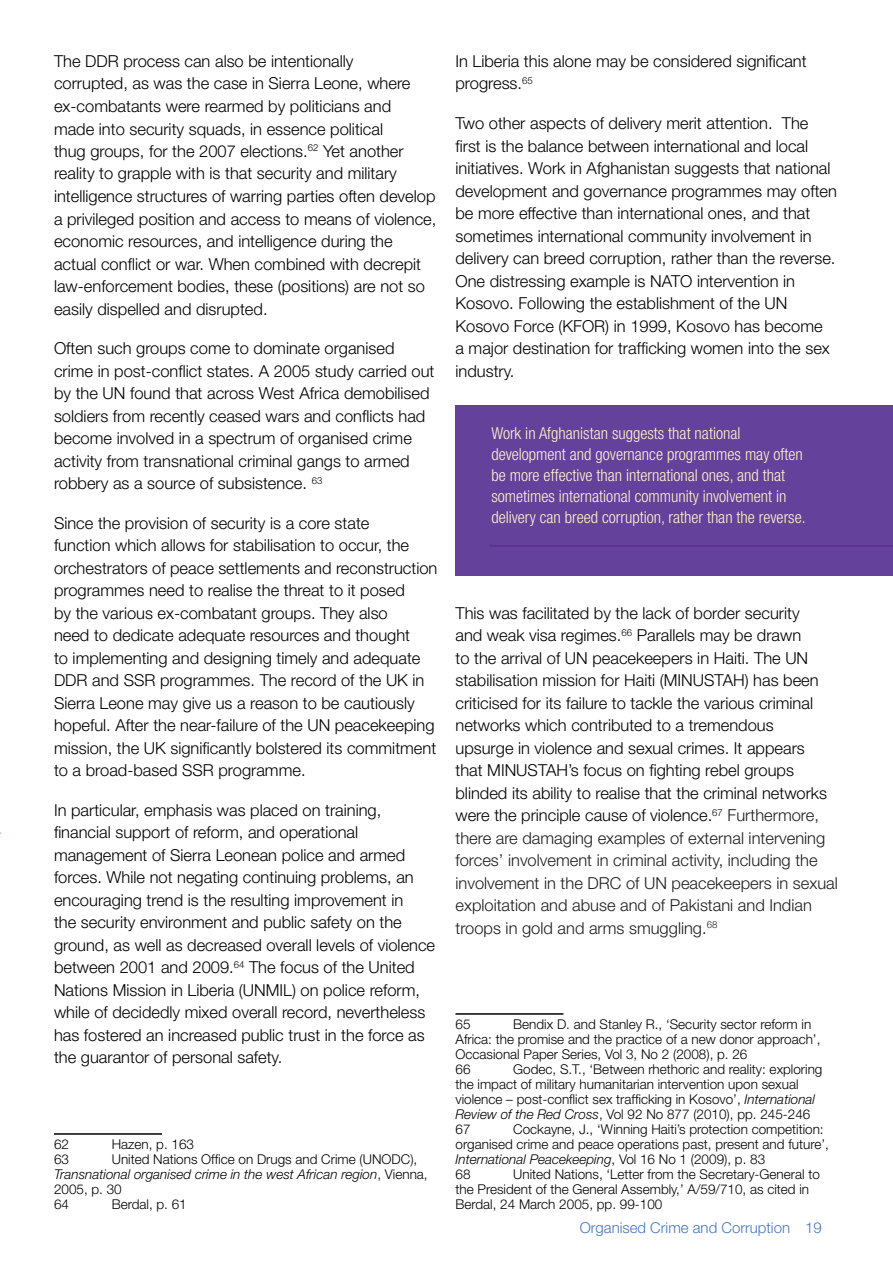
<style>
.page{position:relative;width:893px;height:1263px;background:#fff}
.page>*{position:absolute;margin:0;border:0;box-sizing:border-box;transform-origin:0 0}
.t1{font:300 16.5px/22.5px "Helvetica Neue";color:#000}
.t2{font:300 condensed 16.5px/21px "Helvetica Neue";color:#fff3cb}
.t3{font:300 15px "Helvetica Neue";color:#4677b9}
.t4{font:300 13.5px/15px "Helvetica Neue";color:#000}
.s1{font-style:italic}
.s2{color:#1f1f1f}
</style>
<div class="page">
<hr style="left:54px;top:1133px;width:108px;height:2px;background:#000">
<hr style="left:455px;top:1013px;width:108px;height:2px;background:#000">
<div style="left:455px;top:405px;width:438px;height:171px;background:#64419a"></div>
<hr style="left:489px;top:545px;width:404px;height:2px;background:#582f92">
<p class="t1" style="left:54px;top:50px;width:384px">The DDR process can also be intentionally<br>corrupted, as was the case in Sierra Leone, where ex-combatants were rearmed by politicians and<br>made into security squads, in essence political<br>thug groups, for the 2007 elections.<sup>62</sup> Yet another reality to grapple with is that security and military intelligence structures of warring parties often develop a privileged position and access to means of violence, economic resources, and intelligence during the actual conflict or war. When combined with decrepit law-enforcement bodies, these (positions) are not so easily dispelled and disrupted.</p>
<p class="t1" style="left:54px;top:337px;width:382px">Often such groups come to dominate organised crime in post-conflict states. A 2005 study carried out by the UN found that across West Africa demobilised soldiers from recently ceased wars and conflicts had become involved in a spectrum of organised crime activity from transnational criminal gangs to armed robbery as a source of subsistence. <sup>63</sup></p>
<p class="t1" style="left:54px;top:511px;width:385px">Since the provision of security is a core state<br>function which allows for stabilisation to occur, the orchestrators of peace settlements and reconstruction programmes need to realise the threat to it posed<br>by the various ex-combatant groups. They also<br>need to dedicate adequate resources and thought<br>to implementing and designing timely and adequate DDR and SSR programmes. The record of the UK in Sierra Leone may give us a reason to be cautiously hopeful. After the near-failure of the UN peacekeeping mission, the UK significantly bolstered its commitment to a broad-based SSR programme.</p>
<p class="t1" style="left:54px;top:798px;width:383px">In particular, emphasis was placed on training, financial support of reform, and operational management of Sierra Leonean police and armed forces. While not negating continuing problems, an encouraging trend is the resulting improvement in<br>the security environment and public safety on the ground, as well as decreased overall levels of violence between 2001 and 2009.<sup>64</sup> The focus of the United Nations Mission in Liberia (UNMIL) on police reform, while of decidedly mixed overall record, nevertheless has fostered an increased public trust in the force as the guarantor of personal safety.</p>
<p class="t4" style="left:54px;top:1136px;width:17px">62</p>
<p class="t4" style="left:112px;top:1136px;width:84px">Hazen, p. 163</p>
<p class="t4" style="left:54px;top:1151px;width:17px">63</p>
<p class="t4" style="left:54px;top:1151px;width:375px;text-indent:58px">United Nations Office on Drugs and Crime (UNODC),<br><span class="s1">Transnational organised crime in the west African region</span>, Vienna,<br>2005, p. 30<br>64</p>
<p class="t4" style="left:112px;top:1196px;width:77px">Berdal, p. 61</p>
<p class="t1" style="left:455px;top:50px;width:353px">In Liberia this alone may be considered significant progress.<sup>65</sup></p>
<p class="t1" style="left:455px;top:112px;width:383px">Two other aspects of delivery merit attention. The first is the balance between international and local initiatives. Work in Afghanistan suggests that national development and governance programmes may often be more effective than international ones, and that sometimes international community involvement in delivery can breed corruption, rather than the reverse.<br>One distressing example is NATO intervention in Kosovo. Following the establishment of the UN Kosovo Force (KFOR) in 1999, Kosovo has become<br>a major destination for trafficking women into the sex industry.</p>
<p class="t2" style="left:491px;top:423px;width:316px">Work in Afghanistan suggests that national development and governance programmes may often be more effective than international ones, and that sometimes international community involvement in delivery can breed corruption, rather than the reverse.</p>
<p class="t1" style="left:455px;top:601px;width:384px">This was facilitated by the lack of border security<br>and weak visa regimes.<sup>66</sup> Parallels may be drawn<br>to the arrival of UN peacekeepers in Haiti. The UN stabilisation mission for Haiti (MINUSTAH) has been criticised for its failure to tackle the various criminal networks which contributed to a tremendous<br>upsurge in violence and sexual crimes. It appears<br>that MINUSTAH’s focus on fighting rebel groups blinded its ability to realise that the criminal networks were the principle cause of violence.<sup>67</sup> <span class="s2">Furthermore, there are damaging examples of external intervening forces’ involvement in criminal activity, including the involvement in the DRC of UN peacekeepers in sexual exploitation and abuse and of Pakistani and Indian troops in gold and arms smuggling.</span><sup>68</sup></p>
<p class="t4" style="left:455px;top:1016px;width:366px;text-indent:58px">Bendix D. and Stanley R., ‘Security sector reform in Africa: the promise and the practice of a new donor approach’, Occasional Paper Series, Vol 3, No 2 (2008), p. 26<br>66</p>
<p class="t4" style="left:455px;top:1016px;width:17px">65</p>
<p class="t4" style="left:455px;top:1061px;width:368px;text-indent:58px">Godec, S.T., ‘Between rhethoric and reality: exploring the impact of military humanitarian intervention upon sexual violence – post-conflict sex trafficking in Kosovo’, <span class="s1">International Review of the Red Cross</span>, Vol 92 No 877 (2010), pp. 245-246<br>67</p>
<p class="t4" style="left:455px;top:1121px;width:375px;text-indent:58px">Cockayne, J., ‘Winning Haiti’s protection competition: organised crime and peace operations past, present and future’, <span class="s1">International Peacekeeping</span>, Vol 16 No 1 (2009), p. 83<br>68</p>
<p class="t4" style="left:455px;top:1166px;width:366px;text-indent:58px">United Nations, ‘Letter from the Secretary-General to the President of the General Assembly,’ A/59/710, as cited in<br>Berdal, 24 March 2005, pp. 99-100</p>
<p class="t3" style="left:580px;top:1218px;width:244px">Organised Crime and Corruption 19</p>
</div>
